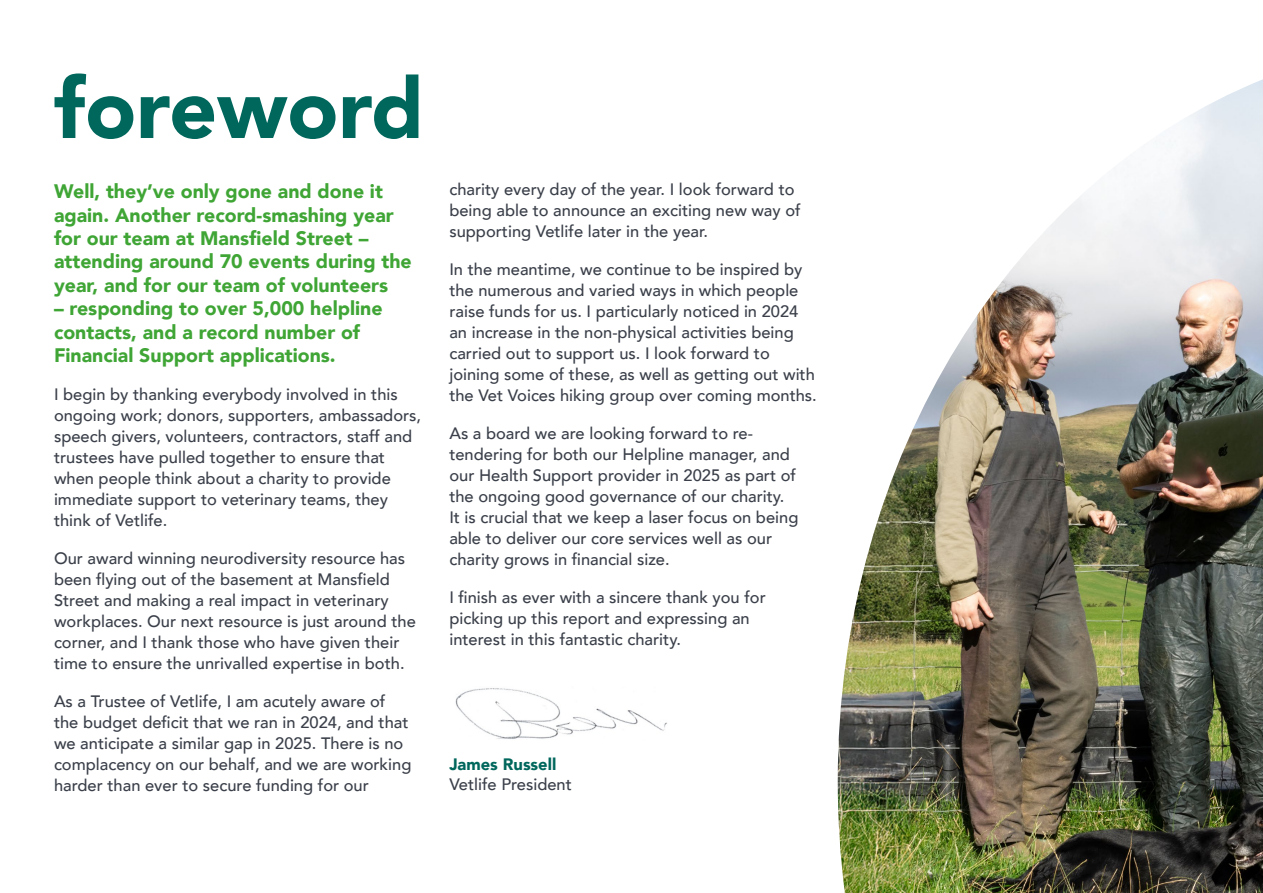
<style>
.page{position:relative;width:1263px;height:893px;background:#fff}
.page>*{position:absolute;margin:0;border:0;box-sizing:border-box;transform-origin:0 0}
.t1{font:900 84px "Avenir";color:#00675d}
.t2{font:900 19.5px/23.4px "Avenir";color:#3fa535}
.t3{font:500 16.5px/21px "Avenir";color:#3a3f49}
.t4{font:900 16.5px "Avenir";color:#00675d}
</style>
<div class="page">
<img style="left:838px;top:79px;width:425px;height:814px">
<img style="left:455px;top:688px;width:212px;height:51px">
<h1 class="t1" style="left:54px;top:37px;width:372px">foreword</h1>
<p class="t2" style="left:54px;top:179px;width:359px">Well, they’ve only gone and done it again. Another record-smashing year for our team at Mansfield Street – attending around 70 events during the year, and for our team of volunteers</p>
<p class="t2" style="left:54px;top:296px;width:330px">– responding to over 5,000 helpline contacts, and a record number of<br>Financial Support applications.</p>
<p class="t3" style="left:54px;top:383px;width:369px">I begin by thanking everybody involved in this ongoing work; donors, supporters, ambassadors, speech givers, volunteers, contractors, staff and trustees have pulled together to ensure that when people think about a charity to provide immediate support to veterinary teams, they think of Vetlife.</p>
<p class="t3" style="left:54px;top:547px;width:363px">Our award winning neurodiversity resource has been flying out of the basement at Mansfield Street and making a real impact in veterinary workplaces. Our next resource is just around the corner, and I thank those who have given their time to ensure the unrivalled expertise in both.</p>
<p class="t3" style="left:54px;top:690px;width:359px">As a Trustee of Vetlife, I am acutely aware of the budget deficit that we ran in 2024, and that we anticipate a similar gap in 2025. There is no complacency on our behalf, and we are working harder than ever to secure funding for our</p>
<p class="t3" style="left:449px;top:178px;width:353px">charity every day of the year. I look forward to being able to announce an exciting new way of supporting Vetlife later in the year.</p>
<p class="t3" style="left:449px;top:258px;width:369px">In the meantime, we continue to be inspired by the numerous and varied ways in which people raise funds for us. I particularly noticed in 2024 an increase in the non-physical activities being carried out to support us. I look forward to joining some of these, as well as getting out with the Vet Voices hiking group over coming months.</p>
<p class="t3" style="left:449px;top:422px;width:351px">As a board we are looking forward to re&shy;tendering for both our Helpline manager, and our Health Support provider in 2025 as part of the ongoing good governance of our charity.<br>It is crucial that we keep a laser focus on being able to deliver our core services well as our charity grows in financial size.</p>
<p class="t3" style="left:449px;top:586px;width:318px">I finish as ever with a sincere thank you for picking up this report and expressing an interest in this fantastic charity.</p>
<p class="t4" style="left:449px;top:750px;width:108px">James Russell</p>
<p class="t3" style="left:449px;top:772px;width:124px">Vetlife President</p>
</div>
